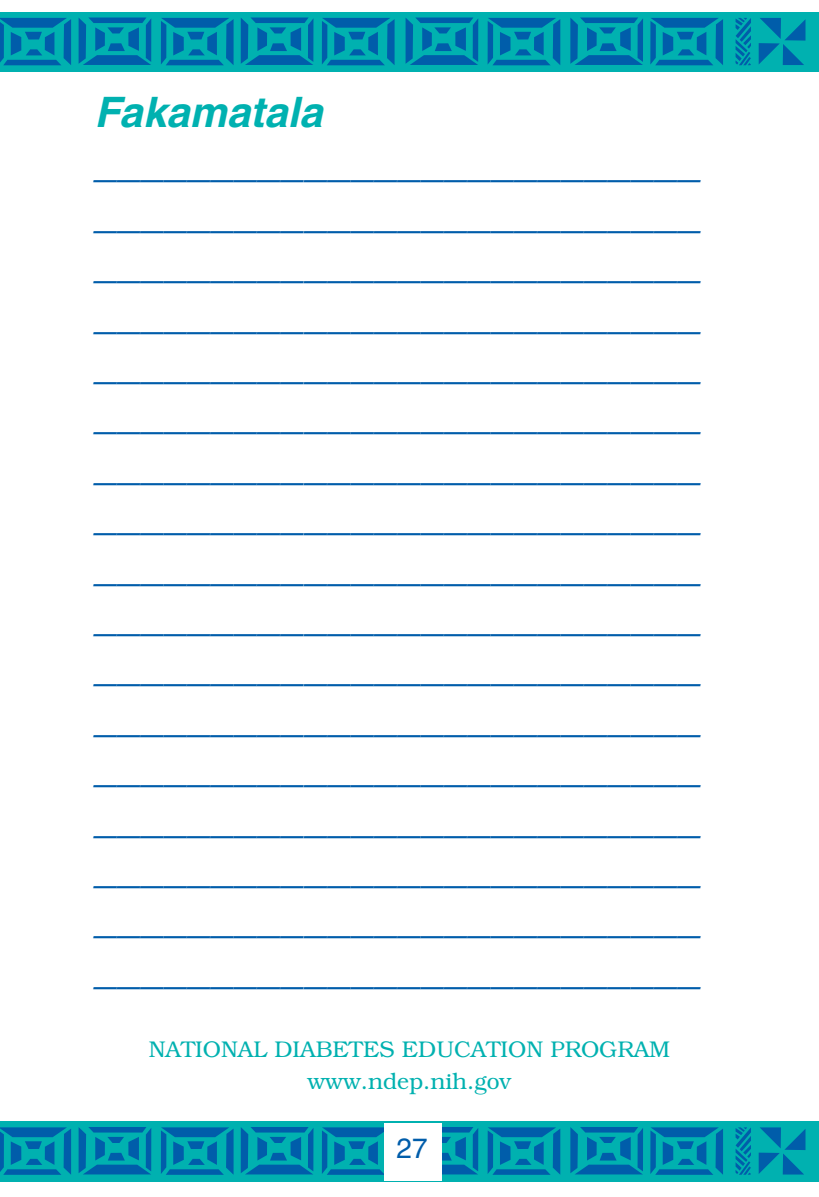
<style>
.page{position:relative;width:819px;height:1197px;background:#fff}
.page>*{position:absolute;margin:0;border:0;box-sizing:border-box;transform-origin:0 0}
.Head{font:italic 700 42px/50.4px "Helvetica";color:#005daa}
.Head-2{font:italic 700 42px "Helvetica";color:#00b1b0}
.t1{font:28px "Helvetica";color:#005daa}
.Head-3{font:300 22.75px "Bookman";color:#00b1b0}
</style>
<div class="page">
<div style="left:0;top:1122px;width:819px;height:59px;background:#00b1b0"></div>
<svg style="left:759px;top:1127px;width:47px;height:48px"></svg>
<svg style="left:736px;top:1127px;width:15px;height:48px"></svg>
<svg style="left:488px;top:1127px;width:72px;height:48px"></svg>
<svg style="left:650px;top:1127px;width:73px;height:48px"></svg>
<svg style="left:322px;top:1127px;width:62px;height:48px"></svg>
<svg style="left:161px;top:1127px;width:73px;height:48px"></svg>
<svg style="left:0;top:1127px;width:71px;height:48px"></svg>
<svg style="left:79px;top:1127px;width:72px;height:47px"></svg>
<svg style="left:241px;top:1127px;width:72px;height:47px"></svg>
<svg style="left:442px;top:1127px;width:36px;height:47px"></svg>
<svg style="left:570px;top:1127px;width:73px;height:47px"></svg>
<div style="left:384px;top:1123px;width:58px;height:57px;background:#fff"></div>
<div style="left:0;top:12px;width:819px;height:60px;background:#00b1b0"></div>
<svg style="left:759px;top:18px;width:47px;height:47px"></svg>
<svg style="left:736px;top:18px;width:15px;height:47px"></svg>
<svg style="left:488px;top:18px;width:72px;height:47px"></svg>
<svg style="left:650px;top:18px;width:73px;height:47px"></svg>
<svg style="left:322px;top:18px;width:73px;height:47px"></svg>
<svg style="left:161px;top:18px;width:73px;height:47px"></svg>
<svg style="left:0;top:18px;width:71px;height:47px"></svg>
<svg style="left:79px;top:18px;width:72px;height:47px"></svg>
<svg style="left:241px;top:18px;width:72px;height:47px"></svg>
<svg style="left:406px;top:18px;width:72px;height:47px"></svg>
<svg style="left:570px;top:18px;width:73px;height:47px"></svg>
<p class="Head-2" style="left:94px;top:87px;width:229px">Fakamatala</p>
<p class="Head" style="left:94px;top:137px;width:609px">__________________________ __________________________</p>
<p class="Head" style="left:94px;top:238px;width:609px">__________________________ __________________________</p>
<p class="Head" style="left:94px;top:338px;width:609px">__________________________ __________________________</p>
<p class="Head" style="left:94px;top:439px;width:609px">__________________________ __________________________</p>
<p class="Head" style="left:94px;top:540px;width:609px">__________________________ __________________________</p>
<p class="Head" style="left:94px;top:641px;width:609px">__________________________ __________________________</p>
<p class="Head" style="left:94px;top:742px;width:609px">__________________________ __________________________</p>
<p class="Head" style="left:94px;top:842px;width:609px">__________________________ __________________________</p>
<p class="Head" style="left:94px;top:943px;width:609px">__________________________</p>
<p class="Head-3" style="left:149px;top:1037px;width:523px">NATIONAL DIABETES EDUCATION PROGRAM</p>
<p class="Head-3" style="left:308px;top:1068px;width:205px">www.ndep.nih.gov</p>
<p class="t1" style="left:397px;top:1132px;width:16px">27</p>
</div>
